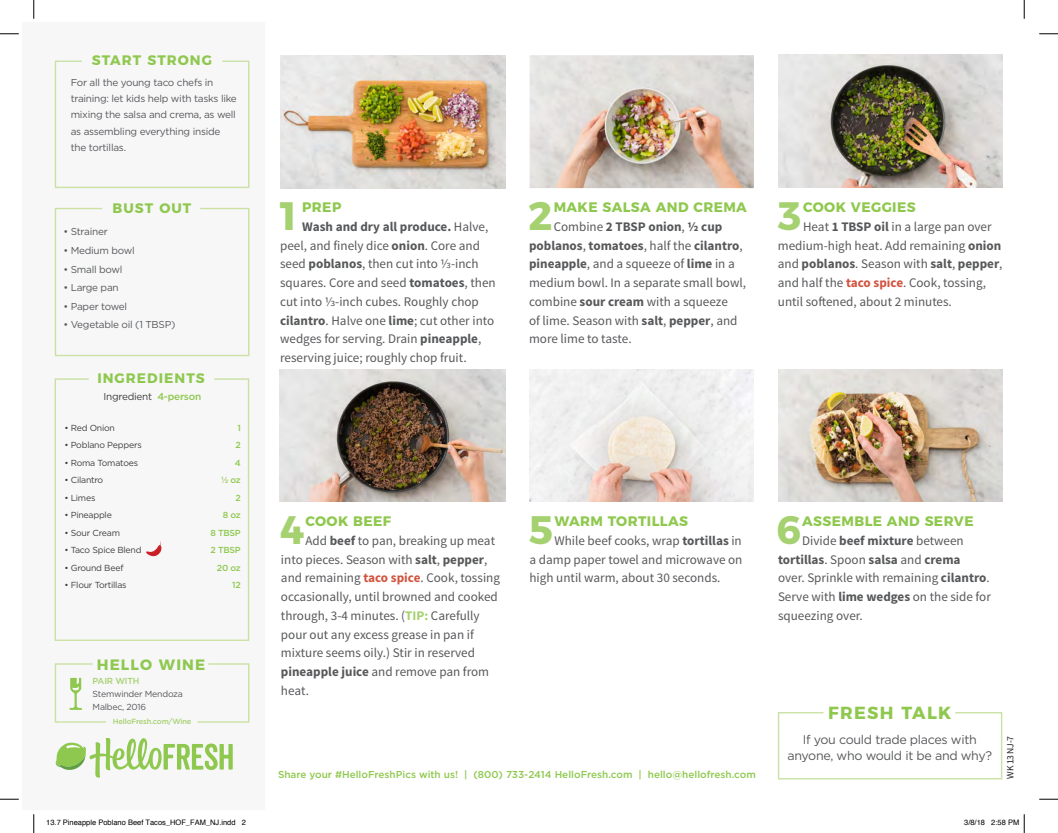
<style>
.page{position:relative;width:1058px;height:833px;background:#fff}
.page>*{position:absolute;margin:0;border:0;box-sizing:border-box;transform-origin:0 0}
.t1{font:700 39.62px "Montserrat";color:#a6d170}
.t2{font:700 17.5px "Montserrat";letter-spacing:.075em;color:#8fc84e}
.t3{font:700 15px "Montserrat";letter-spacing:.075em;color:#8fc84e}
.t4{font:700 13.75px "Montserrat";letter-spacing:.03em;color:#8fc84e}
.t5{font:700 13.75px "Montserrat";letter-spacing:.075em;color:#8fc84e}
.t6{font:13.12px/18.8px "Source Sans Pro";color:#57585a}
.t7{font:12.5px/16.8px "Gotham";letter-spacing:-.025em;color:#57585a;text-align:center}
.t8{font:10px/16.2px "Gotham";letter-spacing:-.025em;color:#57585a}
.t9{font:500 10px "Gotham";color:#8fc84e}
.t10{font:10px "Gotham";letter-spacing:-.025em;color:#3e3e3f}
.t11{font:9.62px "Source Sans Pro";color:#231f20}
.t12{font:8.75px "Gotham";letter-spacing:-.025em;color:#3e3e3f}
.t13{font:8.75px/12.5px "Gotham";letter-spacing:-.025em;color:#57585a}
.t14{font:500 8.75px/17.5px "Gotham";letter-spacing:-.025em;color:#8fc84e;text-align:right}
.t15{font:500 8.75px "Gotham";letter-spacing:-.025em;color:#a6d170}
.t16{font:7.5px "Helvetica";color:#000}
.t17{font:500 7.5px "Gotham";letter-spacing:-.025em;color:#a6d170}
.s1{font-weight:500;color:#8fc84e}
.s2{font-weight:700}
.s3{font-weight:700;color:#d2543f}
.s4{font-weight:700;color:#a6d170}
</style>
<div class="page">
<div style="left:23px;top:23px;width:242px;height:787px;background:#f7f7f8"></div>
<img style="left:281px;top:55px;width:224px;height:133px">
<img style="left:529px;top:55px;width:225px;height:133px">
<img style="left:529px;top:369px;width:224px;height:133px">
<img style="left:280px;top:369px;width:225px;height:133px">
<img style="left:778px;top:55px;width:224px;height:132px">
<img style="left:778px;top:369px;width:224px;height:133px">
<svg style="left:54px;top:207px;width:196px;height:150px"></svg>
<svg style="left:54px;top:378px;width:196px;height:263px"></svg>
<svg style="left:54px;top:60px;width:196px;height:128px"></svg>
<svg style="left:54px;top:663px;width:53px;height:60px"></svg>
<svg style="left:197px;top:663px;width:53px;height:60px"></svg>
<svg style="left:56px;top:738px;width:177px;height:39px"></svg>
<svg style="left:777px;top:712px;width:226px;height:68px"></svg>
<svg style="left:0;top:33px;width:19px;height:2px"></svg>
<svg style="left:1039px;top:33px;width:19px;height:2px"></svg>
<svg style="left:0;top:798px;width:19px;height:2px"></svg>
<svg style="left:1039px;top:798px;width:19px;height:2px"></svg>
<svg style="left:33px;top:0;width:2px;height:19px"></svg>
<svg style="left:33px;top:814px;width:2px;height:19px"></svg>
<svg style="left:1023px;top:0;width:2px;height:19px"></svg>
<svg style="left:1023px;top:814px;width:2px;height:19px"></svg>
<p class="t5" style="left:92px;top:49px;width:122px">START STRONG</p>
<p class="t8" style="left:71px;top:74px;width:168px">For all the young taco chefs in training: let kids help with tasks like mixing the salsa and crema, as well as assembling everything inside the tortillas.</p>
<p class="t4" style="left:112px;top:196px;width:80px">BUST OUT</p>
<p class="t8" style="left:63px;top:223px;width:46px">• Strainer</p>
<p class="t8" style="left:63px;top:242px;width:73px">• Medium bowl</p>
<p class="t8" style="left:63px;top:261px;width:61px">• Small bowl</p>
<p class="t8" style="left:63px;top:279px;width:57px">• Large pan</p>
<p class="t8" style="left:63px;top:298px;width:65px">• Paper towel</p>
<p class="t8" style="left:63px;top:316px;width:114px">• Vegetable oil (1 TBSP)</p>
<p class="t5" style="left:97px;top:366px;width:109px">INGREDIENTS</p>
<p class="t10" style="left:103px;top:390px;width:99px">Ingredient <span class="s1">4-person</span></p>
<p class="t12" style="left:64px;top:422px;width:52px">• Red Onion</p>
<p class="t12" style="left:64px;top:439px;width:79px">• Poblano Peppers</p>
<p class="t12" style="left:64px;top:457px;width:75px">• Roma Tomatoes</p>
<p class="t12" style="left:64px;top:474px;width:40px">• Cilantro</p>
<p class="t12" style="left:64px;top:492px;width:33px">• Limes</p>
<p class="t12" style="left:64px;top:509px;width:49px">• Pineapple</p>
<p class="t12" style="left:64px;top:527px;width:57px">• Sour Cream</p>
<p class="t12" style="left:64px;top:544px;width:79px">• Taco Spice Blend</p>
<p class="t12" style="left:64px;top:562px;width:61px">• Ground Beef</p>
<p class="t12" style="left:64px;top:579px;width:64px">• Flour Tortillas</p>
<p class="t14" style="left:210px;top:419px;width:32px">1<br>2<br>4<br>½ oz<br>2<br>8 oz<br>8 TBSP<br>2 TBSP<br>20 oz<br>12</p>
<p class="t3" style="left:97px;top:652px;width:110px">HELLO WINE</p>
<p class="t15" style="left:93px;top:675px;width:48px">PAIR WITH</p>
<p class="t17" style="left:113px;top:716px;width:80px">HelloFresh.com/Wine</p>
<p class="t13" style="left:93px;top:687px;width:92px">Stemwinder Mendoza<br>Malbec, 2016</p>
<h1 class="t1" style="left:276px;top:183px;width:26px">1</h1>
<p class="t4" style="left:302px;top:196px;width:41px">PREP</p>
<p class="t6" style="left:280px;top:217px;width:217px;text-indent:22px"><span class="s2">Wash and dry all produce.</span> Halve, peel, and finely dice <span class="s2">onion</span>. Core and seed <span class="s2">poblanos</span>, then cut into ⅓-inch squares. Core and seed <span class="s2">tomatoes</span>, then cut into ⅓-inch cubes. Roughly chop <span class="s2">cilantro</span>. Halve one <span class="s2">lime</span>; cut other into wedges for serving. Drain <span class="s2">pineapple</span>, reserving juice; roughly chop fruit.</p>
<h1 class="t1" style="left:528px;top:183px;width:26px">2</h1>
<p class="t4" style="left:553px;top:196px;width:195px">MAKE SALSA AND CREMA</p>
<p class="t6" style="left:529px;top:217px;width:218px;text-indent:25px">Combine <span class="s2">2 TBSP onion</span>, <span class="s2">½ cup poblanos</span>, <span class="s2">tomatoes</span>, half the <span class="s2">cilantro</span>, <span class="s2">pineapple</span>, and a squeeze of <span class="s2">lime</span> in a medium bowl. In a separate small bowl, combine <span class="s2">sour cream</span> with a squeeze<br>of lime. Season with <span class="s2">salt</span>, <span class="s2">pepper</span>, and more lime to taste.</p>
<h1 class="t1" style="left:777px;top:183px;width:24px">3</h1>
<p class="t4" style="left:803px;top:196px;width:114px">COOK VEGGIES</p>
<p class="t6" style="left:778px;top:217px;width:226px;text-indent:25px">Heat <span class="s2">1 TBSP oil</span> in a large pan over medium-high heat. Add remaining <span class="s2">onion </span>and <span class="s2">poblanos</span>. Season with <span class="s2">salt</span>, <span class="s2">pepper</span>, and half the <span class="s3">taco spice</span>. Cook, tossing, until softened, about 2 minutes.</p>
<h1 class="t1" style="left:280px;top:497px;width:26px">4</h1>
<p class="t4" style="left:305px;top:509px;width:87px">COOK BEEF</p>
<p class="t6" style="left:281px;top:531px;width:220px;text-indent:25px">Add <span class="s2">beef</span> to pan, breaking up meat into pieces. Season with <span class="s2">salt</span>, <span class="s2">pepper</span>, and remaining <span class="s3">taco spice</span>. Cook, tossing occasionally, until browned and cooked through, 3-4 minutes. (<span class="s4">TIP:</span> Carefully pour out any excess grease in pan if mixture seems oily.) Stir in reserved <span class="s2">pineapple juice</span> and remove pan from heat.</p>
<h1 class="t1" style="left:529px;top:497px;width:26px">5</h1>
<p class="t4" style="left:554px;top:509px;width:135px">WARM TORTILLAS</p>
<p class="t6" style="left:529px;top:531px;width:214px;text-align:justify;text-indent:25px">While beef cooks, wrap <span class="s2">tortillas</span> in a damp paper towel and microwave on high until warm, about 30 seconds.</p>
<h1 class="t1" style="left:776px;top:497px;width:26px">6</h1>
<p class="t4" style="left:802px;top:509px;width:173px">ASSEMBLE AND SERVE</p>
<p class="t6" style="left:778px;top:531px;width:214px;text-indent:24px">Divide <span class="s2">beef mixture</span> between <span class="s2">tortillas</span>. Spoon <span class="s2">salsa</span> and <span class="s2">crema<br></span>over. Sprinkle with remaining <span class="s2">cilantro</span>.<br>Serve with <span class="s2">lime wedges</span> on the side for squeezing over.</p>
<h2 class="t2" style="left:828px;top:698px;width:125px">FRESH TALK</h2>
<p class="t9" style="left:278px;top:767px;width:479px">Share your #HelloFreshPics with us! | (800) 733-2414 HelloFresh.com | hello@hellofresh.com</p>
<p class="t7" style="left:787px;top:730px;width:206px">If you could trade places with anyone, who would it be and why?</p>
<p class="t11" style="left:1004px;top:778px;width:44px;rotate:-90deg">WK 13 NJ-7</p>
<p class="t16" style="left:46px;top:817px;width:201px">13.7 Pineapple Poblano Beef Tacos_HOF_FAM_NJ.indd 2</p>
<p class="t16" style="left:964px;top:817px;width:57px">3/8/18 2:58 PM</p>
</div>
